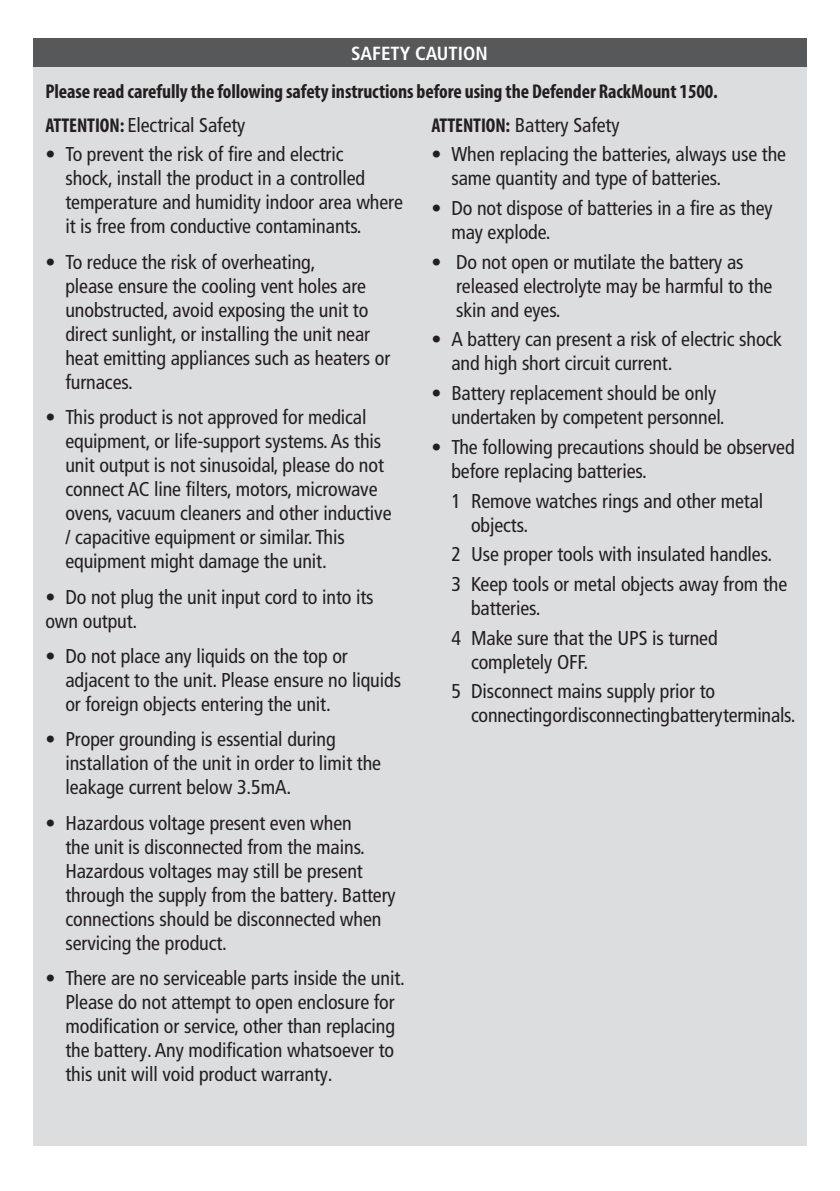
<style>
.page{position:relative;width:840px;height:1191px;background:#fff}
.page>*{position:absolute;margin:0;border:0;box-sizing:border-box;transform-origin:0 0}
.Paragraph_Style_1{font:condensed 20px/24px "Frutiger LT Pro";letter-spacing:-.005em;color:#231f20}
.Heading_1{font:700 condensed 20px "Myriad Pro";letter-spacing:-.005em;color:#231f20}
.Heading_1-2{font:700 condensed 19px "Frutiger LT Pro";color:#fff}
.s1{font-family:"Myriad Pro";font-weight:700}
</style>
<div class="page">
<div style="left:33px;top:38px;width:773px;height:1107px;background:#dcdddf"></div>
<div style="left:33px;top:38px;width:773px;height:28px;background:#57585a"></div>
<p class="Heading_1-2" style="left:351px;top:42px;width:138px">SAFETY CAUTION</p>
<p class="Heading_1" style="left:45px;top:79px;width:673px">Please read carefully the following safety instructions before using the Defender RackMount 1500.</p>
<p class="Paragraph_Style_1" style="left:45px;top:113px;width:201px"><span class="s1">ATTENTION:</span> Electrical Safety</p>
<p class="Paragraph_Style_1" style="left:65px;top:143px;width:339px;text-indent:-20px">• To prevent the risk of fire and electric<br>shock, install the product in a controlled temperature and humidity indoor area where it is free from conductive contaminants.</p>
<p class="Paragraph_Style_1" style="left:65px;top:250px;width:326px;text-indent:-20px">• To reduce the risk of overheating,<br>please ensure the cooling vent holes are unobstructed, avoid exposing the unit to direct sunlight, or installing the unit near heat emitting appliances such as heaters or furnaces.</p>
<p class="Paragraph_Style_1" style="left:65px;top:405px;width:327px;text-indent:-20px">• This product is not approved for medical equipment, or life-support systems. As this unit output is not sinusoidal, please do not connect AC line filters, motors, microwave ovens, vacuum cleaners and other inductive / capacitive equipment or similar. This equipment might damage the unit.</p>
<p class="Paragraph_Style_1" style="left:45px;top:585px;width:329px">• Do not plug the unit input cord to into its own output.</p>
<p class="Paragraph_Style_1" style="left:65px;top:644px;width:337px;text-indent:-20px">• Do not place any liquids on the top or adjacent to the unit. Please ensure no liquids or foreign objects entering the unit.</p>
<p class="Paragraph_Style_1" style="left:65px;top:727px;width:317px;text-indent:-20px">• Proper grounding is essential during installation of the unit in order to limit the leakage current below 3.5mA.</p>
<p class="Paragraph_Style_1" style="left:65px;top:811px;width:331px;text-indent:-20px">• Hazardous voltage present even when<br>the unit is disconnected from the mains.<br>Hazardous voltages may still be present through the supply from the battery. Battery connections should be disconnected when servicing the product.</p>
<p class="Paragraph_Style_1" style="left:65px;top:966px;width:341px;text-indent:-20px">• There are no serviceable parts inside the unit.<br>Please do not attempt to open enclosure for modification or service, other than replacing the battery. Any modification whatsoever to this unit will void product warranty.</p>
<p class="Paragraph_Style_1" style="left:431px;top:113px;width:190px"><span class="s1">ATTENTION:</span> Battery Safety</p>
<p class="Paragraph_Style_1" style="left:451px;top:143px;width:336px;text-indent:-20px">• When replacing the batteries, always use the same quantity and type of batteries.</p>
<p class="Paragraph_Style_1" style="left:451px;top:196px;width:323px;text-indent:-20px">• Do not dispose of batteries in a fire as they may explode.</p>
<p class="Paragraph_Style_1" style="left:456px;top:250px;width:318px;text-indent:-25px">• Do not open or mutilate the battery as released electrolyte may be harmful to the skin and eyes.</p>
<p class="Paragraph_Style_1" style="left:451px;top:328px;width:332px;text-indent:-20px">• A battery can present a risk of electric shock and high short circuit current.</p>
<p class="Paragraph_Style_1" style="left:451px;top:381px;width:274px;text-indent:-20px">• Battery replacement should be only undertaken by competent personnel.</p>
<p class="Paragraph_Style_1" style="left:451px;top:435px;width:344px;text-indent:-20px">• The following precautions should be observed before replacing batteries.</p>
<p class="Paragraph_Style_1" style="left:471px;top:489px;width:293px;text-indent:-20px">1 Remove watches rings and other metal objects.</p>
<p class="Paragraph_Style_1" style="left:451px;top:542px;width:322px">2 Use proper tools with insulated handles.</p>
<p class="Paragraph_Style_1" style="left:471px;top:572px;width:317px;text-indent:-20px">3 Keep tools or metal objects away from the batteries.</p>
<p class="Paragraph_Style_1" style="left:471px;top:626px;width:248px;text-indent:-20px">4 Make sure that the UPS is turned completely OFF.</p>
<p class="Paragraph_Style_1" style="left:471px;top:679px;width:326px;text-indent:-20px">5 Disconnect mains supply prior to connecting or disconnecting battery terminals.</p>
</div>
